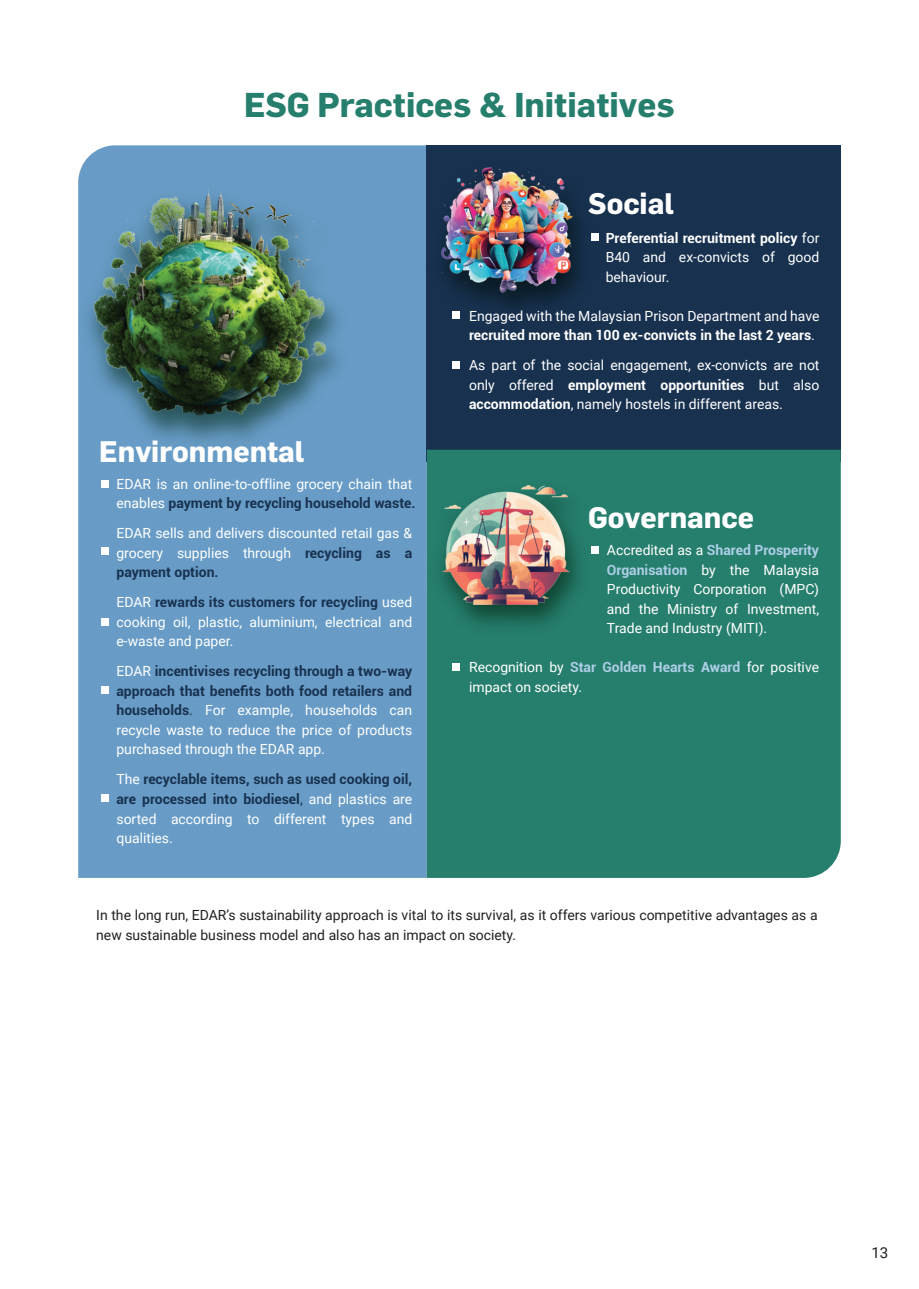
<style>
.page{position:relative;width:919px;height:1289px;background:#fff}
.page>*{position:absolute;margin:0;border:0;box-sizing:border-box;transform-origin:0 0}
.t1{font:700 33.75px "Flama Trial";color:#267e6d}
.t2{font:700 29.1px "Flama Trial";color:#fff}
.t3{font:15px "Roboto";color:#231f20}
.t4{font:13.95px/19.5px "Roboto";color:#fff;text-align:justify}
.t5{font:13.95px/19.5px "Roboto";color:#231f20}
.t6{font:700 13.95px/19.5px "Roboto";color:#18314f;text-align:justify}
.s1{font-weight:700;color:#18314f}
.s2{color:#18314f}
.s3{font-weight:400;color:#fff}
.s4{font-weight:400}
.s5{font-weight:700}
.s6{font-weight:700;color:#adcfe7}
</style>
<div class="page">
<div style="left:78px;top:145px;width:348px;height:732px;background:#689cc6"></div>
<div style="left:426px;top:145px;width:414px;height:316px;background:#18314f"></div>
<div style="left:426px;top:449px;width:414px;height:428px;background:#267e6d"></div>
<img style="left:78px;top:177px;width:279px;height:280px">
<img style="left:92px;top:189px;width:236px;height:230px">
<img style="left:420px;top:154px;width:179px;height:176px">
<img style="left:442px;top:167px;width:130px;height:125px">
<img style="left:421px;top:472px;width:179px;height:170px">
<img style="left:442px;top:485px;width:127px;height:119px">
<div style="left:101px;top:480px;width:7px;height:7px;background:#fff"></div>
<div style="left:101px;top:548px;width:7px;height:7px;background:#fff"></div>
<div style="left:101px;top:618px;width:7px;height:7px;background:#fff"></div>
<div style="left:101px;top:686px;width:7px;height:7px;background:#fff"></div>
<div style="left:101px;top:794px;width:7px;height:8px;background:#fff"></div>
<div style="left:591px;top:233px;width:7px;height:7px;background:#fff"></div>
<div style="left:452px;top:311px;width:7px;height:8px;background:#fff"></div>
<div style="left:452px;top:663px;width:7px;height:7px;background:#fff"></div>
<div style="left:452px;top:361px;width:7px;height:7px;background:#fff"></div>
<div style="left:591px;top:546px;width:7px;height:7px;background:#fff"></div>
<h1 class="t1" style="left:244px;top:92px;width:432px">ESG Practices &amp; Initiatives</h1>
<h2 class="t2" style="left:588px;top:193px;width:87px">Social</h2>
<h2 class="t2" style="left:99px;top:440px;width:207px">Environmental</h2>
<p class="t4" style="left:116px;top:473px;width:300px">EDAR is an online-to-offline grocery chain that enables <span class="s1">payment by recycling household waste.</span></p>
<p class="t4" style="left:116px;top:523px;width:297px">EDAR sells and delivers discounted retail gas &amp; grocery supplies through <span class="s1">recycling as a payment option.</span></p>
<p class="t4" style="left:116px;top:592px;width:297px">EDAR <span class="s1">rewards its customers for recycling</span> used cooking oil, plastic, aluminium, electrical and e-waste and paper.</p>
<p class="t4" style="left:116px;top:661px;width:297px">EDAR <span class="s1">incentivises recycling through a two-way approach that benefits both food retailers and households</span><span class="s2">.</span> For example, households can recycle waste to reduce the price of products purchased through the EDAR app.</p>
<p class="t6" style="left:116px;top:769px;width:297px"><span class="s3">The</span> recyclable items, such as used cooking oil, are processed into biodiesel<span class="s4">,</span> <span class="s3">and plastics are sorted according to different types and qualities.</span></p>
<p class="t4" style="left:605px;top:228px;width:215px"><span class="s5">Preferential recruitment policy</span> for B40 and ex-convicts of good behaviour.</p>
<p class="t4" style="left:469px;top:306px;width:352px">Engaged with the Malaysian Prison Department and have <span class="s5">recruited more than 100 ex-convicts in the last 2 years</span>.</p>
<p class="t4" style="left:469px;top:355px;width:352px">As part of the social engagement, ex-convicts are not only offered <span class="s5">employment opportunities</span> but also <span class="s5">accommodation</span>, namely hostels in different areas.</p>
<h2 class="t2" style="left:588px;top:506px;width:167px">Governance</h2>
<p class="t4" style="left:607px;top:540px;width:214px">Accredited as a <span class="s6">Shared Prosperity Organisation</span> by the Malaysia Productivity Corporation (MPC) and the Ministry of Investment, Trade and Industry (MITI).</p>
<p class="t4" style="left:469px;top:657px;width:351px">Recognition by <span class="s6">Star Golden Hearts Award</span> for positive impact on society.</p>
<p class="t5" style="left:96px;top:905px;width:722px">In the long run, EDAR’s sustainability approach is vital to its survival, as it offers various competitive advantages as a new sustainable business model and also has an impact on society.</p>
<p class="t3" style="left:871px;top:1242px;width:18px">13</p>
</div>
